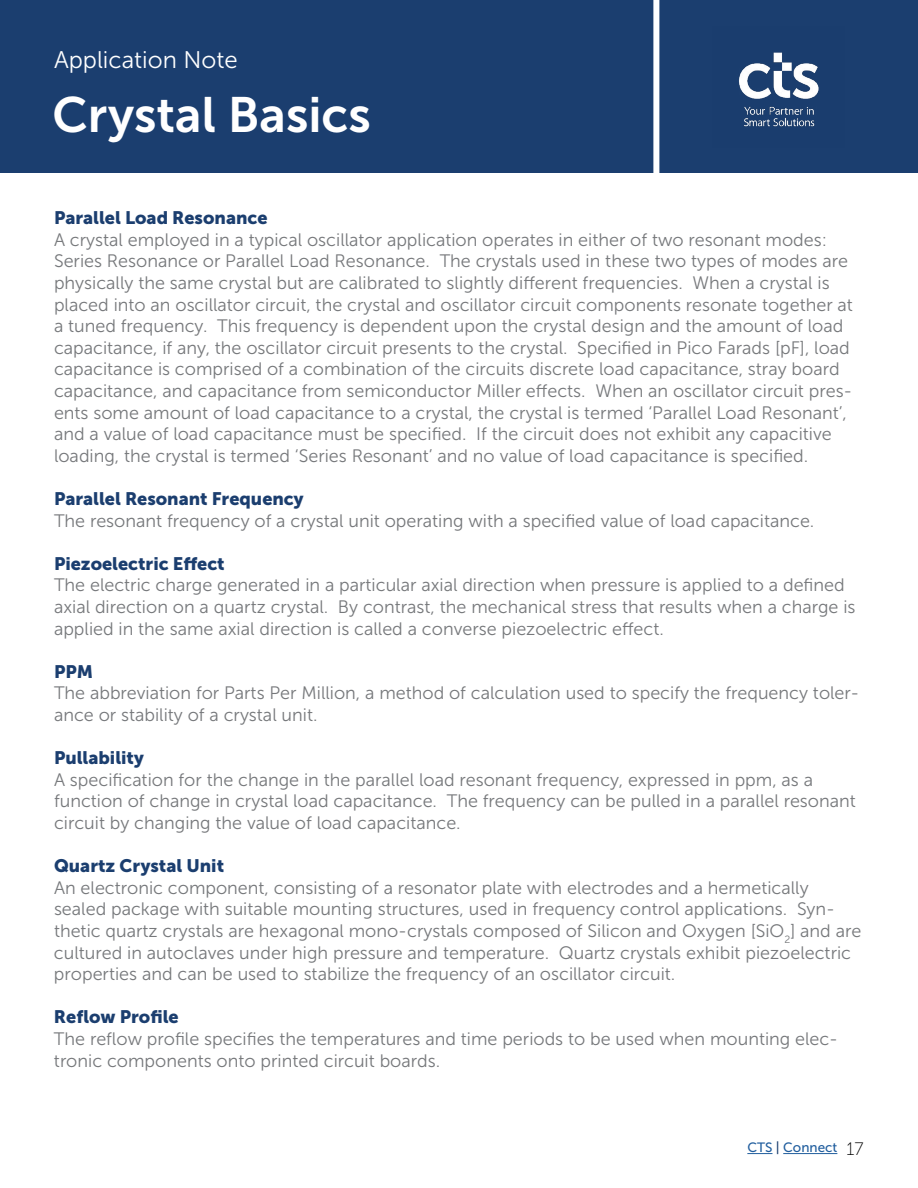
<style>
.page{position:relative;width:918px;height:1188px;background:#fff}
.page>*{position:absolute;margin:0;border:0;box-sizing:border-box;transform-origin:0 0}
.t1{font:49.5px "Museo Sans 700";color:#fff}
.t2{font:24px "Museo Sans 300";color:#fff}
.t3{font:18px/21.6px "Museo Sans 300";color:#76787b}
.t4{font:18px "Museo Sans 900";color:#1b3e6f}
.t5{font:13.5px "Museo Sans 500";color:#215e9e}
.s1{color:#1b3e6f}
.s2{font-family:"Museo Sans 100";font-size:18px;color:#000}
</style>
<div class="page">
<svg style="left:747px;top:1153px;width:25px;height:1px"></svg>
<hr style="left:783px;top:1153px;width:54px;height:1px;background:#215e9e">
<div style="left:0;top:0;width:918px;height:173px;background:#1b3e6f"></div>
<div style="left:653px;top:0;width:6px;height:173px;background:#fff"></div>
<img style="left:739px;top:52px;width:80px;height:75px">
<h2 class="t2" style="left:54px;top:46px;width:185px">Application Note</h2>
<h1 class="t1" style="left:52px;top:88px;width:320px">Crystal Basics</h1>
<p class="t4" style="left:54px;top:208px;width:215px">Parallel Load Resonance</p>
<p class="t3" style="left:54px;top:229px;width:800px">A crystal employed in a typical oscillator application operates in either of two resonant modes:<br>Series Resonance or Parallel Load Resonance. The crystals used in these two types of modes are physically the same crystal but are calibrated to slightly different frequencies. When a crystal is placed into an oscillator circuit, the crystal and oscillator circuit components resonate together at a tuned frequency. This frequency is dependent upon the crystal design and the amount of load capacitance, if any, the oscillator circuit presents to the crystal. Specified in Pico Farads [pF], load capacitance is comprised of a combination of the circuits discrete load capacitance, stray board capacitance, and capacitance from semiconductor Miller effects. When an oscillator circuit pres&shy;ents some amount of load capacitance to a crystal, the crystal is termed ‘Parallel Load Resonant’, and a value of load capacitance must be specified. If the circuit does not exhibit any capacitive loading, the crystal is termed ‘Series Resonant’ and no value of load capacitance is specified.</p>
<p class="t4" style="left:54px;top:488px;width:251px">Parallel Resonant Frequency</p>
<p class="t3" style="left:54px;top:510px;width:762px">The resonant frequency of a crystal unit operating with a specified value of load capacitance.</p>
<p class="t4" style="left:54px;top:553px;width:172px">Piezoelectric Effect</p>
<p class="t3" style="left:54px;top:574px;width:803px">The electric charge generated in a particular axial direction when pressure is applied to a defined axial direction on a quartz crystal. By contrast, the mechanical stress that results when a charge is applied in the same axial direction is called a converse piezoelectric effect.</p>
<p class="t4" style="left:54px;top:661px;width:41px">PPM</p>
<p class="t3" style="left:54px;top:682px;width:807px">The abbreviation for Parts Per Million, a method of calculation used to specify the frequency toler&shy;ance or stability of a crystal unit.</p>
<p class="t4" style="left:54px;top:748px;width:91px">Pullability</p>
<p class="t3" style="left:54px;top:769px;width:803px">A specification for the change in the parallel load resonant frequency, expressed in ppm, as a function of change in crystal load capacitance. The frequency can be pulled in a parallel resonant circuit by changing the value of load capacitance.</p>
<p class="t4" style="left:54px;top:856px;width:172px">Quartz Crystal Unit</p>
<p class="t3" style="left:54px;top:877px;width:809px">An electronic component, consisting of a resonator plate with electrodes and a hermetically sealed package with suitable mounting structures, used in frequency control applications. Syn&shy;thetic quartz crystals are hexagonal mono-crystals composed of Silicon and Oxygen [SiO<sub>2</sub>] and are cultured in autoclaves under high pressure and temperature. Quartz crystals exhibit piezoelectric properties and can be used to stabilize the frequency of an oscillator circuit.</p>
<p class="t4" style="left:54px;top:1007px;width:126px">Reflow Profile</p>
<p class="t3" style="left:54px;top:1028px;width:785px">The reflow profile specifies the temperatures and time periods to be used when mounting elec&shy;tronic components onto printed circuit boards.</p>
<p class="t5" style="left:747px;top:1140px;width:118px">CTS <span class="s1">|</span> Connect <span class="s2">17</span></p>
</div>
